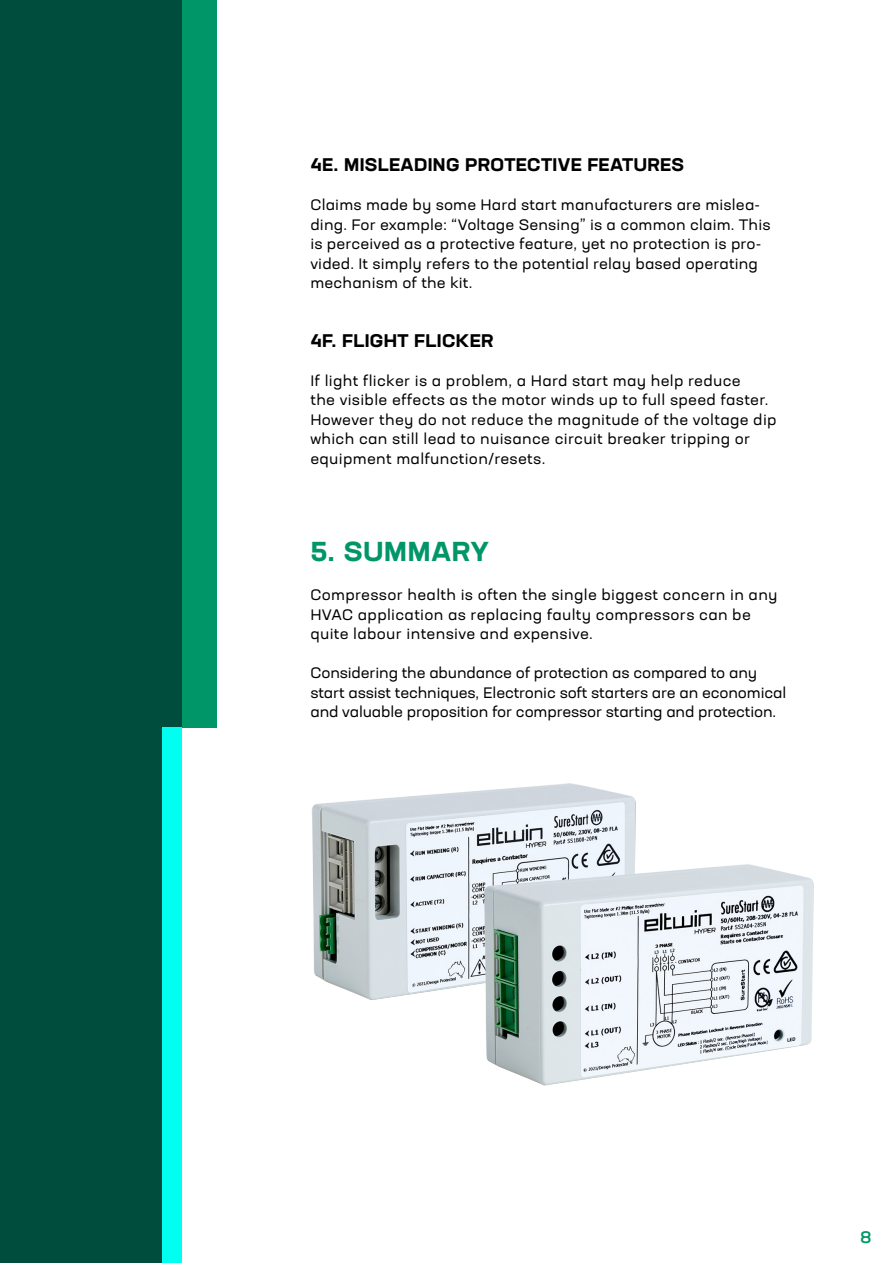
<style>
.page{position:relative;width:893px;height:1263px;background:#fff}
.page>*{position:absolute;margin:0;border:0;box-sizing:border-box;transform-origin:0 0}
.t1{font:700 expanded 27px "Neusa Next Std";letter-spacing:.03em;color:#009667}
.t2{font:700 expanded 18px "Neusa Next Std";letter-spacing:.02em;color:#000}
.t3{font:500 expanded 16.5px "Neusa Next Std";color:#009667}
.t4{font:expanded 15px/19.5px "Neusa Next Std";letter-spacing:.01em;color:#000}
.t5{font:expanded 15px/19.5px "Neusa Next Std";letter-spacing:-.01em;color:#000}
</style>
<div class="page">
<div style="left:0;top:0;width:213px;height:727px;background:#004d3d"></div>
<div style="left:0;top:580px;width:162px;height:683px;background:#004d3d"></div>
<div style="left:182px;top:0;width:34px;height:727px;background:#009667"></div>
<div style="left:162px;top:727px;width:20px;height:536px;background:#00fff1"></div>
<img style="left:312px;top:783px;width:324px;height:217px">
<img style="left:484px;top:861px;width:330px;height:225px">
<p class="t2" style="left:310px;top:153px;width:375px">4E. MISLEADING PROTECTIVE FEATURES</p>
<p class="t4" style="left:310px;top:195px;width:462px">Claims made by some Hard start manufacturers are mislea&shy;ding. For example: “Voltage Sensing” is a common claim. This is perceived as a protective feature, yet no protection is pro&shy;vided. It simply refers to the potential relay based operating mechanism of the kit.</p>
<p class="t2" style="left:310px;top:328px;width:185px">4F. FLIGHT FLICKER</p>
<p class="t4" style="left:310px;top:370px;width:468px">If light flicker is a problem, a Hard start may help reduce<br>the visible effects as the motor winds up to full speed faster.<br>However they do not reduce the magnitude of the voltage dip which can still lead to nuisance circuit breaker tripping or equipment malfunction/resets.</p>
<h1 class="t1" style="left:310px;top:534px;width:180px">5. SUMMARY</h1>
<p class="t4" style="left:310px;top:585px;width:469px">Compressor health is often the single biggest concern in any<br>HVAC application as replacing faulty compressors can be quite labour intensive and expensive.</p>
<p class="t5" style="left:310px;top:663px;width:477px">Considering the abundance of protection as compared to any start assist techniques, Electronic soft starters are an economical and valuable proposition for compressor starting and protection.</p>
<p class="t3" style="left:860px;top:1226px;width:13px">8</p>
</div>
